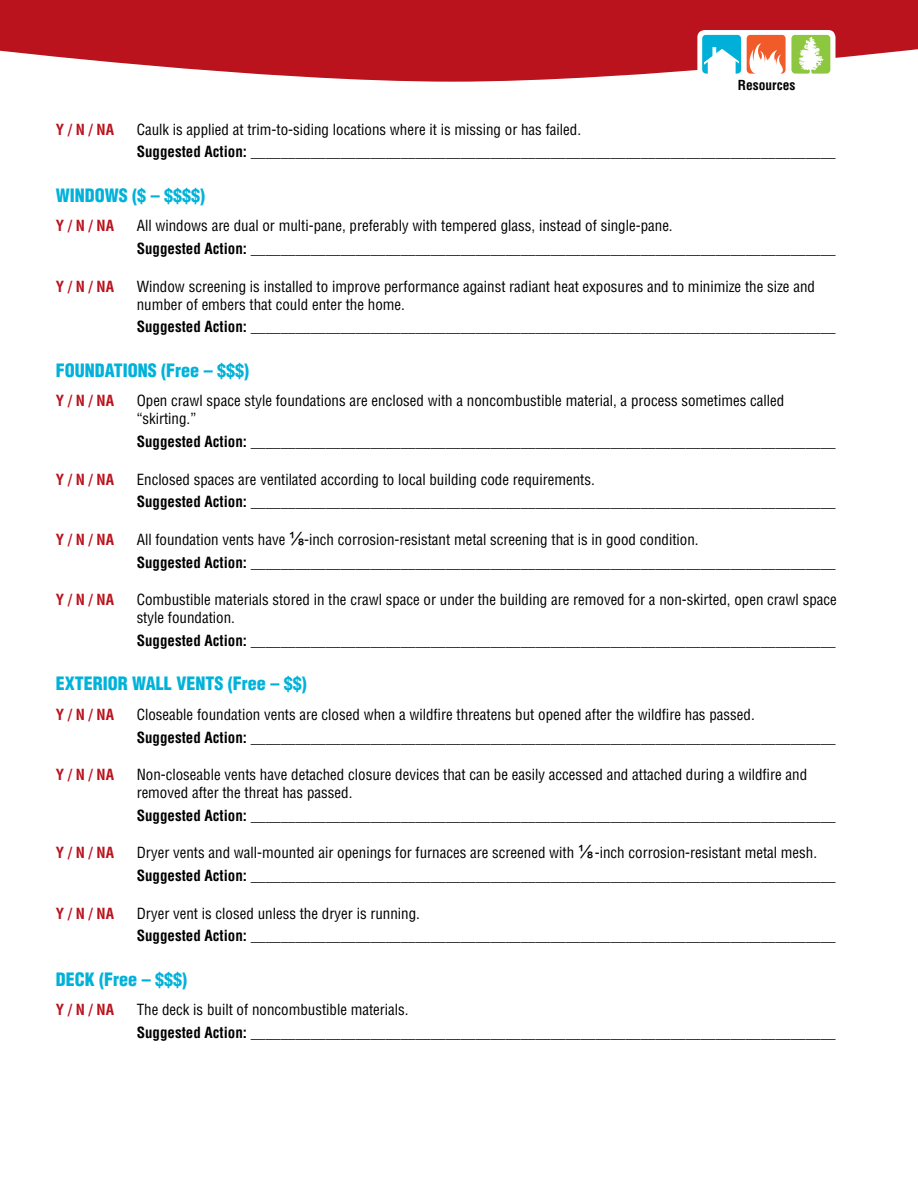
<style>
.page{position:relative;width:918px;height:1188px;background:#fff}
.page>*{position:absolute;margin:0;border:0;box-sizing:border-box;transform-origin:0 0}
.t1{font:900 condensed 18px "Helvetica";color:#00b2d9}
.t2{font:700 condensed 15px/22.8px "Helvetica";color:#000}
.t3{font:condensed 15px/18px "Helvetica";color:#000}
.t4{font:700 condensed 15px "Helvetica";color:#ba131d}
.t5{font:700 condensed 13.5px "Helvetica";color:#000}
.s1{font-weight:400}
.s2{font-family:"Arial";font-weight:400;font-stretch:normal;font-size:18px}
.s3{font-family:"Arial";font-stretch:normal;font-size:18px}
.s4{font-weight:700}
</style>
<div class="page">
<svg style="left:0;top:0;width:918px;height:82px;background:#c3333c"></svg>
<div style="left:697px;top:30px;width:139px;height:48px;background:#fff;border-radius:7px"></div>
<div style="left:747px;top:35px;width:39px;height:39px;background:#f15a29;border-radius:4px"></div>
<div style="left:702px;top:35px;width:39px;height:39px;background:#00b0d8;border-radius:4px"></div>
<div style="left:791px;top:35px;width:39px;height:39px;background:#8dc63f;border-radius:4px"></div>
<svg style="left:704px;top:47px;width:35px;height:27px"></svg>
<svg style="left:797px;top:37px;width:27px;height:37px"></svg>
<svg style="left:750px;top:43px;width:33px;height:31px"></svg>
<div style="left:757px;top:66px;width:14px;height:8px;background:#fff"></div>
<p class="t5" style="left:738px;top:76px;width:59px">Resources</p>
<p class="t4" style="left:56px;top:120px;width:60px">Y / N / NA</p>
<p class="t3" style="left:137px;top:120px;width:446px">Caulk is applied at trim-to-siding locations where it is missing or has failed.</p>
<p class="t2" style="left:137px;top:140px;width:701px">Suggested Action: ______________________________________________________________________________</p>
<p class="t1" style="left:56px;top:184px;width:151px">WINDOWS ($ – $$$$)</p>
<p class="t4" style="left:56px;top:217px;width:60px">Y / N / NA</p>
<p class="t3" style="left:137px;top:217px;width:538px">All windows are dual or multi-pane, preferably with tempered glass, instead of single-pane.</p>
<p class="t2" style="left:137px;top:237px;width:701px">Suggested Action: ______________________________________________________________________________</p>
<p class="t4" style="left:56px;top:277px;width:60px">Y / N / NA</p>
<p class="t3" style="left:137px;top:277px;width:680px">Window screening is installed to improve performance against radiant heat exposures and to minimize the size and number of embers that could enter the home.</p>
<p class="t2" style="left:137px;top:315px;width:701px">Suggested Action: ______________________________________________________________________________</p>
<p class="t1" style="left:56px;top:359px;width:195px">FOUNDATIONS (Free – $$$)</p>
<p class="t4" style="left:56px;top:392px;width:60px">Y / N / NA</p>
<p class="t3" style="left:137px;top:392px;width:649px">Open crawl space style foundations are enclosed with a noncombustible material, a process sometimes called “skirting.”</p>
<p class="t2" style="left:137px;top:430px;width:701px">Suggested Action: ______________________________________________________________________________</p>
<p class="t4" style="left:56px;top:470px;width:60px">Y / N / NA</p>
<p class="t3" style="left:137px;top:470px;width:460px">Enclosed spaces are ventilated according to local building code requirements.</p>
<p class="t2" style="left:137px;top:491px;width:701px">Suggested Action: ______________________________________________________________________________</p>
<p class="t4" style="left:56px;top:530px;width:60px">Y / N / NA</p>
<p class="t2" style="left:137px;top:528px;width:700px"><span class="s1">All foundation vents have</span> <span class="s2">⅛</span><span class="s1">-inch corrosion-resistant metal screening that is in good condition.<br></span>Suggested Action: ______________________________________________________________________________</p>
<p class="t4" style="left:56px;top:590px;width:60px">Y / N / NA</p>
<p class="t3" style="left:137px;top:591px;width:702px">Combustible materials stored in the crawl space or under the building are removed for a non-skirted, open crawl space style foundation.</p>
<p class="t2" style="left:137px;top:629px;width:700px">Suggested Action: ______________________________________________________________________________</p>
<p class="t1" style="left:56px;top:672px;width:253px">EXTERIOR WALL VENTS (Free – $$)</p>
<p class="t4" style="left:56px;top:705px;width:60px">Y / N / NA</p>
<p class="t3" style="left:137px;top:705px;width:620px">Closeable foundation vents are closed when a wildfire threatens but opened after the wildfire has passed.</p>
<p class="t2" style="left:137px;top:726px;width:701px">Suggested Action: ______________________________________________________________________________</p>
<p class="t4" style="left:56px;top:765px;width:60px">Y / N / NA</p>
<p class="t3" style="left:137px;top:766px;width:672px">Non-closeable vents have detached closure devices that can be easily accessed and attached during a wildfire and removed after the threat has passed.</p>
<p class="t2" style="left:137px;top:804px;width:701px">Suggested Action: ______________________________________________________________________________</p>
<p class="t4" style="left:56px;top:844px;width:60px">Y / N / NA</p>
<p class="t3" style="left:137px;top:842px;width:701px;line-height:22.8px">Dryer vents and wall-mounted air openings for furnaces are screened with <span class="s3">⅛</span>-inch corrosion-resistant metal mesh.<br><span class="s4">Suggested Action: ______________________________________________________________________________</span></p>
<p class="t4" style="left:56px;top:904px;width:60px">Y / N / NA</p>
<p class="t3" style="left:137px;top:904px;width:285px">Dryer vent is closed unless the dryer is running.</p>
<p class="t2" style="left:137px;top:925px;width:700px">Suggested Action: ______________________________________________________________________________</p>
<p class="t1" style="left:56px;top:968px;width:133px">DECK (Free – $$$)</p>
<p class="t4" style="left:56px;top:1001px;width:60px">Y / N / NA</p>
<p class="t3" style="left:137px;top:1001px;width:273px">The deck is built of noncombustible materials.</p>
<p class="t2" style="left:137px;top:1021px;width:701px">Suggested Action: ______________________________________________________________________________</p>
</div>
